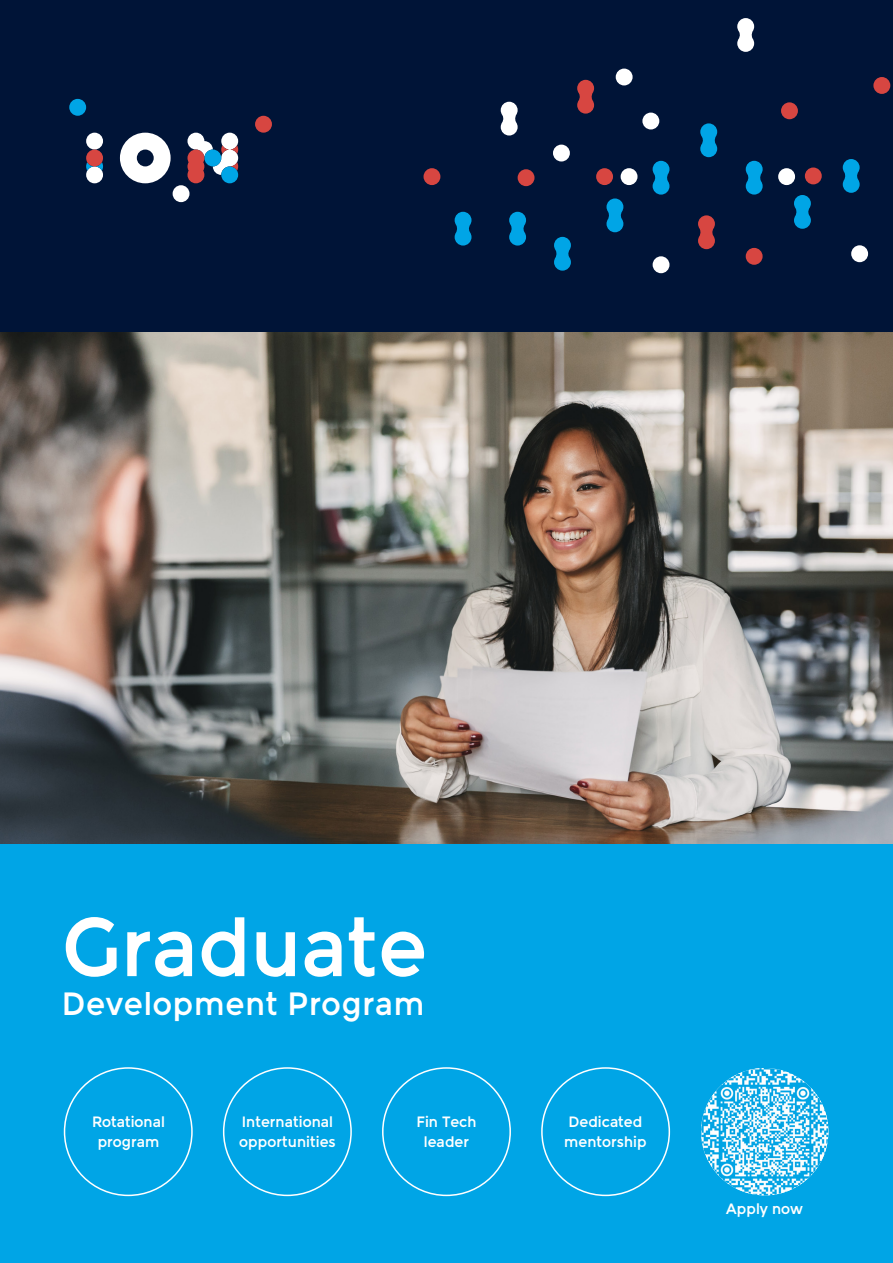
<style>
.page{position:relative;width:893px;height:1263px;background:#fff}
.page>*{position:absolute;margin:0;border:0;box-sizing:border-box;transform-origin:0 0}
.t1{font:82.5px "ION";color:#fff}
.t2{font:32.25px "ION";letter-spacing:.02em;color:#fff}
.t3{font:15px/19.5px "ION";color:#fff;text-align:center}
</style>
<div class="page">
<img style="left:0;top:332px;width:893px;height:512px">
<div style="left:0;top:0;width:893px;height:332px;background:#001437"></div>
<svg style="left:423px;top:108px;width:78px;height:138px"></svg>
<svg style="left:501px;top:18px;width:390px;height:255px"></svg>
<svg style="left:69px;top:99px;width:203px;height:103px"></svg>
<div style="left:0;top:844px;width:893px;height:419px;background:#00a5e6"></div>
<img style="left:701px;top:1068px;width:127px;height:127px;border-radius:64px">
<h1 class="t1" style="left:62px;top:899px;width:367px">Graduate</h1>
<h2 class="t2" style="left:62px;top:985px;width:364px">Development Program</h2>
<p class="t3" style="left:92px;top:1112px;width:75px">Rotational program</p>
<p class="t3" style="left:564px;top:1112px;width:84px;text-align:left">Dedicated mentorship</p>
<p class="t3" style="left:239px;top:1112px;width:98px;text-align:left">International opportunities</p>
<p class="t3" style="left:416px;top:1112px;width:62px">Fin Tech leader</p>
<p class="t3" style="left:726px;top:1199px;width:78px">Apply now</p>
</div>
